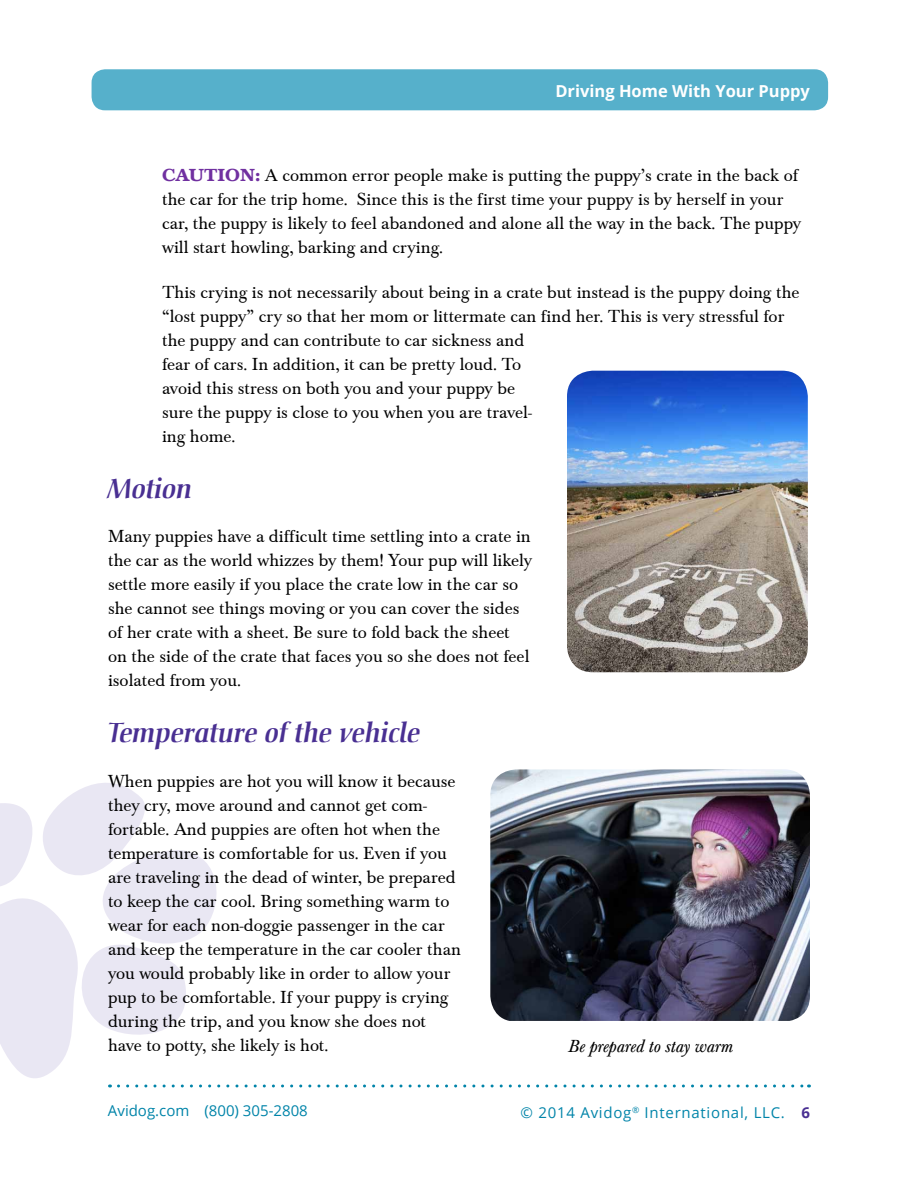
<style>
.page{position:relative;width:918px;height:1188px;background:#fff}
.page>*{position:absolute;margin:0;border:0;box-sizing:border-box;transform-origin:0 0}
.t1{font:italic 500 27px "Christiana";color:#492f92}
.t2{font:18px/24px "Baskerville T";color:#000}
.t3{font:italic 18px "Baskerville T";color:#000}
.t4{font:700 16.5px "Open Sans";color:#fff}
.t5{font:15px "Open Sans";letter-spacing:.05em;color:#0084a9}
.t6{font:15px "Open Sans";color:#0084a9}
.s1{font-weight:700;color:#7030a0}
.s2{font-weight:700;color:#492f92}
</style>
<div class="page">
<div style="left:92px;top:69px;width:736px;height:41px;background:#56b0cb;border-radius:14px"></div>
<svg style="left:0;top:783px;width:809px;height:305px"></svg>
<img style="left:567px;top:371px;width:241px;height:301px">
<img style="left:490px;top:769px;width:320px;height:252px">
<p class="t4" style="left:555px;top:79px;width:256px">Driving Home With Your Puppy</p>
<p class="t2" style="left:162px;top:164px;width:641px"><span class="s1">CAUTION:</span> A common error people make is putting the puppy’s crate in the back of the car for the trip home. Since this is the first time your puppy is by herself in your car, the puppy is likely to feel abandoned and alone all the way in the back. The puppy will start howling, barking and crying.</p>
<p class="t2" style="left:162px;top:280px;width:639px">This crying is not necessarily about being in a crate but instead is the puppy doing the “lost puppy” cry so that her mom or littermate can find her. This is very stressful for the puppy and can contribute to car sickness and<br>fear of cars. In addition, it can be pretty loud. To<br>avoid this stress on both you and your puppy be<br>sure the puppy is close to you when you are travel-<br>ing home.</p>
<h1 class="t1" style="left:108px;top:472px;width:86px">Motion</h1>
<p class="t2" style="left:108px;top:525px;width:426px">Many puppies have a difficult time settling into a crate in the car as the world whizzes by them! Your pup will likely settle more easily if you place the crate low in the car so she cannot see things moving or you can cover the sides of her crate with a sheet. Be sure to fold back the sheet on the side of the crate that faces you so she does not feel isolated from you.</p>
<h1 class="t1" style="left:108px;top:717px;width:315px">Temperature of the vehicle</h1>
<p class="t2" style="left:108px;top:769px;width:354px">When puppies are hot you will know it because they cry, move around and cannot get com&shy;fortable. And puppies are often hot when the temperature is comfortable for us. Even if you are traveling in the dead of winter, be prepared to keep the car cool. Bring something warm to wear for each non-doggie passenger in the car and keep the temperature in the car cooler than you would probably like in order to allow your pup to be comfortable. If your puppy is crying during the trip, and you know she does not have to potty, she likely is hot.</p>
<p class="t3" style="left:568px;top:1036px;width:167px">Be prepared to stay warm</p>
<p class="t6" style="left:108px;top:1101px;width:201px">Avidog.com (800) 305-2808</p>
<p class="t5" style="left:521px;top:1102px;width:291px">© 2014 Avidog<sup>®</sup> International, LLC. <span class="s2">6</span></p>
</div>
